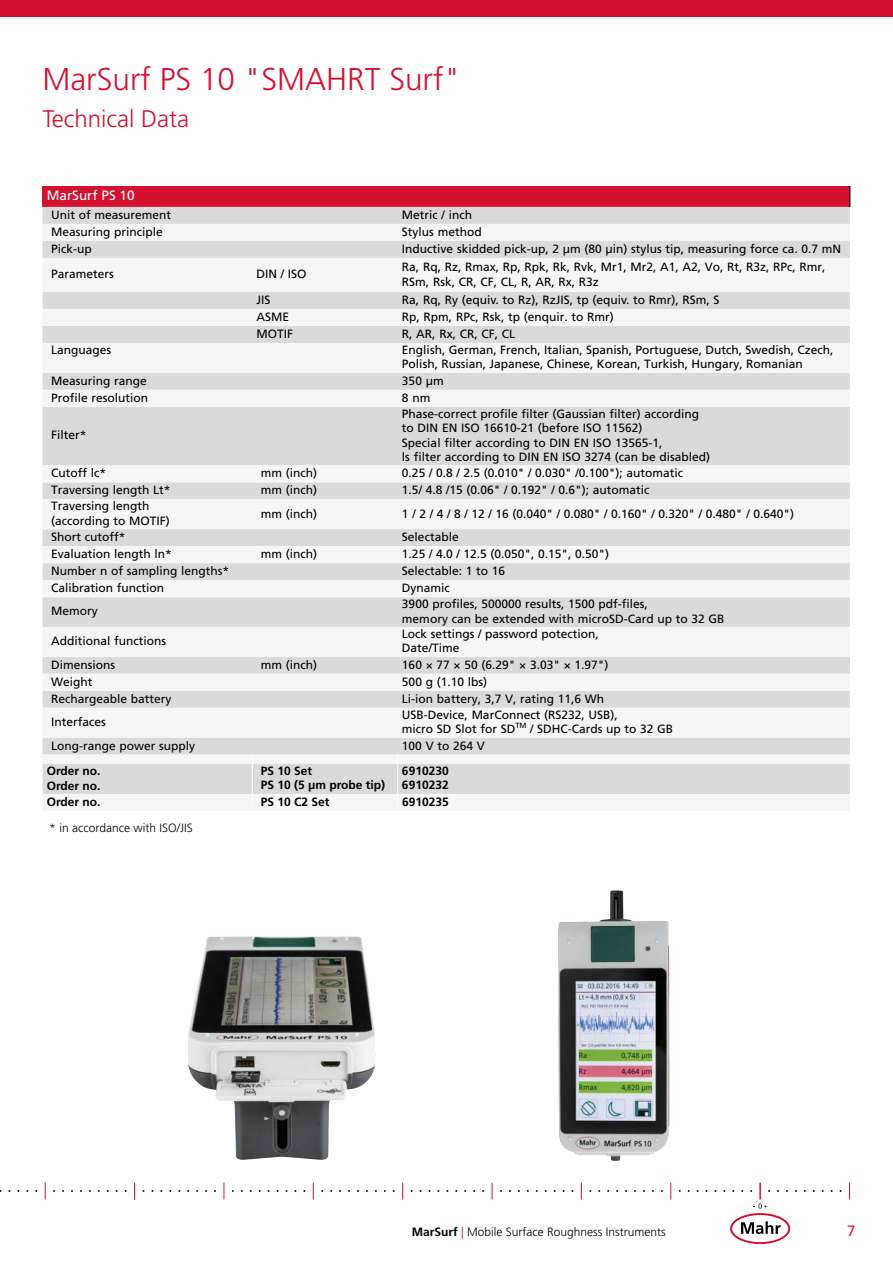
<style>
.page{position:relative;width:893px;height:1263px;background:#fff}
.page>*{position:absolute;margin:0;border:0;box-sizing:border-box;transform-origin:0 0}
.t1{font:300 31.5px "Frutiger LT Pro";color:#d51130}
.t2{font:300 24px "Frutiger LT Pro";color:#d51130}
.t3{font:15px "Frutiger LT Pro";color:#d51130}
.t4{font:13.5px "Frutiger LT Pro";color:#fff}
.t5{font:12px/14.4px "Frutiger LT Pro";color:#000}
.t6{font:700 12px/14.4px "Frutiger LT Pro";color:#000}
.t7{font:300 12px "Frutiger LT Pro";color:#000}
.s1{font-weight:700}
.s2{color:#d51130}
</style>
<div class="page">
<img style="left:188px;top:936px;width:188px;height:224px">
<img style="left:558px;top:890px;width:111px;height:271px">
<div style="left:43px;top:186px;width:807px;height:21px;background:#d51130"></div>
<div style="left:43px;top:207px;width:807px;height:17px;background:#dadada"></div>
<svg style="left:43px;top:240px;width:807px;height:554px;fill:#dadada"></svg>
<svg style="left:43px;top:241px;width:807px;height:51px"></svg>
<svg style="left:849px;top:186px;width:1px;height:21px"></svg>
<hr style="left:252px;top:763px;width:1px;height:31px;background:#fff">
<hr style="left:397px;top:763px;width:1px;height:31px;background:#fff">
<div style="left:0;top:0;width:893px;height:17px;background:#d51130"></div>
<svg style="left:45px;top:1182px;width:1px;height:17px"></svg>
<svg style="left:134px;top:1182px;width:1px;height:17px"></svg>
<svg style="left:224px;top:1182px;width:1px;height:17px"></svg>
<svg style="left:313px;top:1182px;width:1px;height:17px"></svg>
<svg style="left:402px;top:1182px;width:1px;height:17px"></svg>
<svg style="left:492px;top:1182px;width:1px;height:17px"></svg>
<svg style="left:581px;top:1182px;width:1px;height:17px"></svg>
<svg style="left:670px;top:1182px;width:1px;height:17px"></svg>
<svg style="left:723px;top:1182px;width:74px;height:62px"></svg>
<svg style="left:849px;top:1182px;width:1px;height:17px"></svg>
<h1 class="t1" style="left:43px;top:61px;width:420px">MarSurf PS 10 "SMAHRT Surf"</h1>
<h2 class="t2" style="left:43px;top:105px;width:148px">Technical Data</h2>
<p class="t4" style="left:47px;top:188px;width:89px">MarSurf PS 10</p>
<p class="t5" style="left:51px;top:207px;width:122px">Unit of measurement</p>
<p class="t5" style="left:402px;top:207px;width:72px">Metric / inch</p>
<p class="t5" style="left:51px;top:224px;width:113px">Measuring principle</p>
<p class="t5" style="left:402px;top:224px;width:81px">Stylus method</p>
<p class="t5" style="left:51px;top:241px;width:42px">Pick-up</p>
<p class="t5" style="left:402px;top:241px;width:441px">Inductive skidded pick-up, 2 µm (80 µin) stylus tip, measuring force ca. 0.7 mN</p>
<p class="t5" style="left:51px;top:267px;width:64px">Parameters</p>
<p class="t5" style="left:257px;top:267px;width:52px">DIN / ISO</p>
<p class="t5" style="left:402px;top:260px;width:425px">Ra, Rq, Rz, Rmax, Rp, Rpk, Rk, Rvk, Mr1, Mr2, A1, A2, Vo, Rt, R3z, RPc, Rmr,<br>RSm, Rsk, CR, CF, CL, R, AR, Rx, R3z</p>
<p class="t5" style="left:257px;top:293px;width:16px">JIS</p>
<p class="t5" style="left:402px;top:293px;width:319px">Ra, Rq, Ry (equiv. to Rz), RzJIS, tp (equiv. to Rmr), RSm, S</p>
<p class="t5" style="left:257px;top:310px;width:34px">ASME</p>
<p class="t5" style="left:402px;top:310px;width:213px">Rp, Rpm, RPc, Rsk, tp (enquir. to Rmr)</p>
<p class="t5" style="left:257px;top:327px;width:38px">MOTIF</p>
<p class="t5" style="left:402px;top:327px;width:115px">R, AR, Rx, CR, CF, CL</p>
<p class="t5" style="left:51px;top:343px;width:62px">Languages</p>
<p class="t5" style="left:402px;top:343px;width:433px">English, German, French, Italian, Spanish, Portuguese, Dutch, Swedish, Czech,<br>Polish, Russian, Japanese, Chinese, Korean, Turkish, Hungary, Romanian</p>
<p class="t5" style="left:51px;top:373px;width:97px">Measuring range</p>
<p class="t5" style="left:402px;top:373px;width:43px">350 μm</p>
<p class="t5" style="left:51px;top:390px;width:99px">Profile resolution</p>
<p class="t5" style="left:402px;top:390px;width:30px">8 nm</p>
<p class="t5" style="left:51px;top:428px;width:37px">Filter*</p>
<p class="t5" style="left:402px;top:406px;width:310px">Phase-correct profile filter (Gaussian filter) according to DIN EN ISO 16610-21 (before ISO 11562)<br>Special filter according to DIN EN ISO 13565-1,<br>ls filter according to DIN EN ISO 3274 (can be disabled)</p>
<p class="t5" style="left:51px;top:466px;width:57px">Cutoff lc*</p>
<p class="t5" style="left:261px;top:466px;width:58px">mm (inch)</p>
<p class="t5" style="left:402px;top:466px;width:283px">0.25 / 0.8 / 2.5 (0.010" / 0.030" /0.100"); automatic</p>
<p class="t5" style="left:51px;top:483px;width:121px">Traversing length Lt*</p>
<p class="t5" style="left:261px;top:483px;width:58px">mm (inch)</p>
<p class="t5" style="left:402px;top:483px;width:249px">1.5/ 4.8 /15 (0.06" / 0.192" / 0.6"); automatic</p>
<p class="t5" style="left:51px;top:499px;width:120px">Traversing length (according to MOTIF)</p>
<p class="t5" style="left:261px;top:506px;width:58px">mm (inch)</p>
<p class="t5" style="left:402px;top:506px;width:394px">1 / 2 / 4 / 8 / 12 / 16 (0.040" / 0.080" / 0.160" / 0.320" / 0.480" / 0.640")</p>
<p class="t5" style="left:51px;top:530px;width:76px">Short cutoff*</p>
<p class="t5" style="left:402px;top:530px;width:58px">Selectable</p>
<p class="t5" style="left:51px;top:547px;width:122px">Evaluation length ln*</p>
<p class="t5" style="left:261px;top:547px;width:58px">mm (inch)</p>
<p class="t5" style="left:402px;top:547px;width:209px">1.25 / 4.0 / 12.5 (0.050", 0.15", 0.50")</p>
<p class="t5" style="left:51px;top:564px;width:180px">Number n of sampling lengths*</p>
<p class="t5" style="left:402px;top:564px;width:105px">Selectable: 1 to 16</p>
<p class="t5" style="left:51px;top:581px;width:115px">Calibration function</p>
<p class="t5" style="left:402px;top:581px;width:49px">Dynamic</p>
<p class="t5" style="left:51px;top:604px;width:48px">Memory</p>
<p class="t5" style="left:402px;top:597px;width:324px">3900 profiles, 500000 results, 1500 pdf-files,<br>memory can be extended with microSD-Card up to 32 GB</p>
<p class="t5" style="left:51px;top:634px;width:117px">Additional functions</p>
<p class="t5" style="left:402px;top:627px;width:198px">Lock settings / password potection,<br>Date/Time</p>
<p class="t5" style="left:51px;top:657px;width:66px">Dimensions</p>
<p class="t5" style="left:261px;top:657px;width:58px">mm (inch)</p>
<p class="t5" style="left:402px;top:657px;width:208px">160 × 77 × 50 (6.29" × 3.03" × 1.97")</p>
<p class="t5" style="left:51px;top:674px;width:43px">Weight</p>
<p class="t5" style="left:402px;top:674px;width:87px">500 g (1.10 lbs)</p>
<p class="t5" style="left:51px;top:691px;width:122px">Rechargeable battery</p>
<p class="t5" style="left:402px;top:691px;width:204px">Li-ion battery, 3,7 V, rating 11,6 Wh</p>
<p class="t5" style="left:51px;top:715px;width:56px">Interfaces</p>
<p class="t5" style="left:402px;top:707px;width:273px">USB-Device, MarConnect (RS232, USB),<br>micro SD Slot for SD<sup>TM</sup> / SDHC-Cards up to 32 GB</p>
<p class="t5" style="left:51px;top:738px;width:146px">Long-range power supply</p>
<p class="t5" style="left:402px;top:738px;width:84px">100 V to 264 V</p>
<p class="t6" style="left:47px;top:763px;width:55px;line-height:15px">Order no.<br>Order no.</p>
<p class="t6" style="left:261px;top:764px;width:126px">PS 10 Set<br>PS 10 (5 µm probe tip)</p>
<p class="t6" style="left:402px;top:764px;width:48px">6910230<br>6910232</p>
<p class="t6" style="left:47px;top:794px;width:55px">Order no.</p>
<p class="t6" style="left:261px;top:794px;width:70px">PS 10 C2 Set</p>
<p class="t6" style="left:402px;top:794px;width:48px">6910235</p>
<p class="t7" style="left:49px;top:821px;width:145px">* in accordance with ISO/JIS</p>
<p class="t7" style="left:412px;top:1224px;width:256px"><span class="s1">MarSurf</span> <span class="s2">|</span> Mobile Surface Roughness Instruments</p>
<p class="t3" style="left:847px;top:1222px;width:10px">7</p>
</div>
